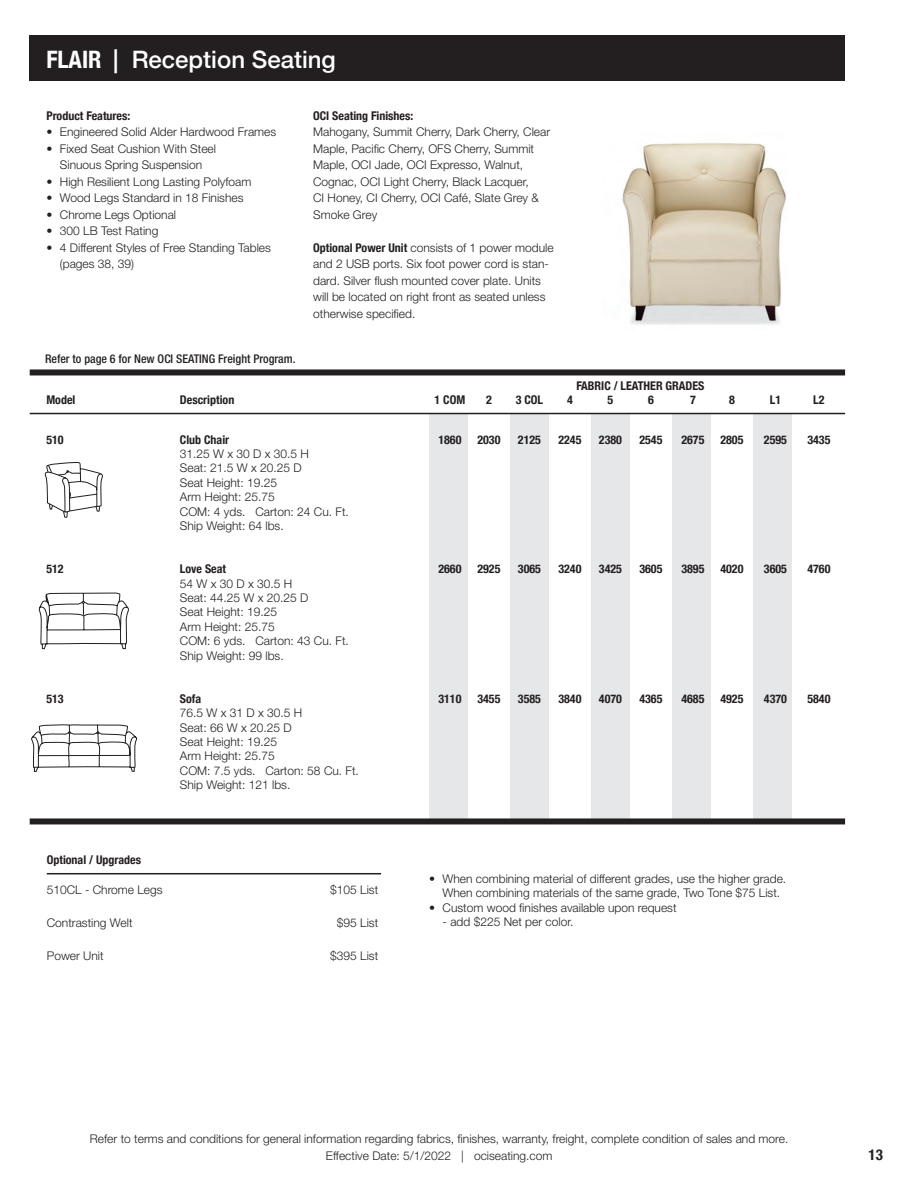
<style>
.page{position:relative;width:918px;height:1188px;background:#fff}
.page>*{position:absolute;margin:0;border:0;box-sizing:border-box;transform-origin:0 0}
.t1{font:500 24px "Helvetica Neue";color:#fff}
.t2{font:700 condensed 15px "Helvetica Neue";color:#231f20}
.t3{font:300 12px/14.4px "Helvetica Neue LT Std";color:#231f20}
.t4{font:700 condensed 12px "Helvetica Neue";color:#231f20}
.t5{font:500 condensed 12px "Helvetica Neue";color:#231f20}
.s1{font-weight:700;font-stretch:condensed}
.s2{font-family:"Helvetica Neue";font-weight:700;font-stretch:condensed}
</style>
<div class="page">
<div style="left:30px;top:35px;width:815px;height:46px;background:#231f20"></div>
<div style="left:30px;top:369px;width:815px;height:6px;background:#231f20"></div>
<div style="left:429px;top:414px;width:39px;height:407px;background:#e6e7e9"></div>
<div style="left:510px;top:414px;width:39px;height:407px;background:#e6e7e9"></div>
<div style="left:591px;top:414px;width:39px;height:407px;background:#e6e7e9"></div>
<div style="left:672px;top:414px;width:39px;height:407px;background:#e6e7e9"></div>
<div style="left:753px;top:414px;width:39px;height:407px;background:#e6e7e9"></div>
<hr style="left:30px;top:413px;width:815px;height:1px;background:#231f20">
<div style="left:30px;top:818px;width:815px;height:6px;background:#231f20"></div>
<hr style="left:47px;top:873px;width:334px;height:1px;background:#231f20">
<svg style="left:44px;top:462px;width:59px;height:56px"></svg>
<svg style="left:38px;top:593px;width:91px;height:56px"></svg>
<svg style="left:31px;top:724px;width:106px;height:48px"></svg>
<img style="left:622px;top:143px;width:164px;height:182px">
<h1 class="t1" style="left:46px;top:40px;width:291px"><span class="s1">FLAIR</span> | Reception Seating</h1>
<p class="t4" style="left:46px;top:105px;width:85px">Product Features:</p>
<p class="t3" style="left:46px;top:124px;width:231px">• Engineered Solid Alder Hardwood Frames</p>
<p class="t3" style="left:46px;top:140px;width:171px;line-height:16.5px;text-align:center">• Fixed Seat Cushion With Steel<br>Sinuous Spring Suspension</p>
<p class="t3" style="left:46px;top:174px;width:207px">• High Resilient Long Lasting Polyfoam</p>
<p class="t3" style="left:46px;top:190px;width:199px">• Wood Legs Standard in 18 Finishes</p>
<p class="t3" style="left:46px;top:207px;width:131px">• Chrome Legs Optional</p>
<p class="t3" style="left:46px;top:223px;width:113px">• 300 LB Test Rating</p>
<p class="t3" style="left:60px;top:239px;width:212px;line-height:16.5px;text-indent:-14px">• 4 Different Styles of Free Standing Tables (pages 38, 39)</p>
<p class="t4" style="left:313px;top:105px;width:102px">OCI Seating Finishes:</p>
<p class="t3" style="left:313px;top:123px;width:238px;line-height:16.5px">Mahogany, Summit Cherry, Dark Cherry, Clear Maple, Pacific Cherry, OFS Cherry, Summit Maple, OCI Jade, OCI Expresso, Walnut, Cognac, OCI Light Cherry, Black Lacquer,<br>CI Honey, CI Cherry, OCI Café, Slate Grey &amp; Smoke Grey</p>
<p class="t3" style="left:313px;top:239px;width:242px;line-height:16.5px"><span class="s2">Optional Power Unit</span> consists of 1 power module and 2 USB ports. Six foot power cord is stan&shy;dard. Silver flush mounted cover plate. Units will be located on right front as seated unless otherwise specified.</p>
<p class="t5" style="left:45px;top:352px;width:252px">Refer to page 6 for New OCI SEATING Freight Program.</p>
<p class="t4" style="left:576px;top:375px;width:130px">FABRIC / LEATHER GRADES</p>
<p class="t4" style="left:46px;top:390px;width:31px">Model</p>
<p class="t4" style="left:180px;top:390px;width:56px">Description</p>
<p class="t4" style="left:435px;top:390px;width:32px">1 COM</p>
<p class="t4" style="left:486px;top:390px;width:7px">2</p>
<p class="t4" style="left:516px;top:390px;width:29px">3 COL</p>
<p class="t4" style="left:567px;top:390px;width:7px">4</p>
<p class="t4" style="left:608px;top:390px;width:7px">5</p>
<p class="t4" style="left:648px;top:390px;width:7px">6</p>
<p class="t4" style="left:690px;top:390px;width:7px">7</p>
<p class="t4" style="left:729px;top:390px;width:7px">8</p>
<p class="t4" style="left:770px;top:390px;width:13px">L1</p>
<p class="t4" style="left:813px;top:390px;width:13px">L2</p>
<p class="t4" style="left:46px;top:429px;width:19px">510</p>
<p class="t4" style="left:180px;top:429px;width:51px">Club Chair</p>
<p class="t4" style="left:438px;top:429px;width:25px">1860</p>
<p class="t4" style="left:477px;top:429px;width:25px">2030</p>
<p class="t4" style="left:518px;top:429px;width:25px">2125</p>
<p class="t4" style="left:558px;top:429px;width:25px">2245</p>
<p class="t4" style="left:599px;top:429px;width:25px">2380</p>
<p class="t4" style="left:639px;top:429px;width:25px">2545</p>
<p class="t4" style="left:681px;top:429px;width:25px">2675</p>
<p class="t4" style="left:720px;top:429px;width:25px">2805</p>
<p class="t4" style="left:764px;top:429px;width:25px">2595</p>
<p class="t4" style="left:807px;top:429px;width:25px">3435</p>
<p class="t3" style="left:180px;top:446px;width:168px">31.25 W x 30 D x 30.5 H<br>Seat: 21.5 W x 20.25 D<br>Seat Height: 19. 25<br>Arm Height: 25. 75<br>COM: 4 yds. Carton: 24 Cu. Ft.<br>Ship Weight: 64 lbs.</p>
<p class="t4" style="left:46px;top:559px;width:19px">512</p>
<p class="t4" style="left:180px;top:559px;width:48px">Love Seat</p>
<p class="t4" style="left:438px;top:559px;width:25px">2660</p>
<p class="t4" style="left:477px;top:559px;width:25px">2925</p>
<p class="t4" style="left:518px;top:559px;width:25px">3065</p>
<p class="t4" style="left:558px;top:559px;width:25px">3240</p>
<p class="t4" style="left:599px;top:559px;width:25px">3425</p>
<p class="t4" style="left:639px;top:559px;width:25px">3605</p>
<p class="t4" style="left:681px;top:559px;width:25px">3895</p>
<p class="t4" style="left:720px;top:559px;width:25px">4020</p>
<p class="t4" style="left:764px;top:559px;width:25px">3605</p>
<p class="t4" style="left:807px;top:559px;width:25px">4760</p>
<p class="t3" style="left:180px;top:576px;width:168px">54 W x 30 D x 30. 5 H<br>Seat: 44. 25 W x 20. 25 D<br>Seat Height: 19. 25<br>Arm Height: 25. 75<br>COM: 6 yds. Carton: 43 Cu. Ft.<br>Ship Weight: 99 lbs.</p>
<p class="t4" style="left:46px;top:689px;width:19px">513</p>
<p class="t4" style="left:180px;top:689px;width:23px">Sofa</p>
<p class="t4" style="left:438px;top:689px;width:25px">3110</p>
<p class="t4" style="left:477px;top:689px;width:25px">3455</p>
<p class="t4" style="left:518px;top:689px;width:25px">3585</p>
<p class="t4" style="left:558px;top:689px;width:25px">3840</p>
<p class="t4" style="left:599px;top:689px;width:25px">4070</p>
<p class="t4" style="left:639px;top:689px;width:25px">4365</p>
<p class="t4" style="left:681px;top:689px;width:25px">4685</p>
<p class="t4" style="left:720px;top:689px;width:25px">4925</p>
<p class="t4" style="left:764px;top:689px;width:25px">4370</p>
<p class="t4" style="left:807px;top:689px;width:25px">5840</p>
<p class="t3" style="left:180px;top:705px;width:178px">76.5 W x 31 D x 30.5 H<br>Seat: 66 W x 20. 25 D<br>Seat Height: 19. 25<br>Arm Height: 25. 75<br>COM: 7. 5 yds. Carton: 58 Cu. Ft.<br>Ship Weight: 121 lbs.</p>
<p class="t4" style="left:47px;top:849px;width:96px">Optional / Upgrades</p>
<p class="t3" style="left:47px;top:883px;width:117px">510CL - Chrome Legs</p>
<p class="t3" style="left:330px;top:883px;width:50px">$105 List</p>
<p class="t3" style="left:47px;top:916px;width:87px">Contrasting Welt</p>
<p class="t3" style="left:337px;top:916px;width:43px">$95 List</p>
<p class="t3" style="left:47px;top:949px;width:58px">Power Unit</p>
<p class="t3" style="left:330px;top:949px;width:50px">$395 List</p>
<p class="t3" style="left:443px;top:871px;width:343px;text-indent:-14px">• When combining material of different grades, use the higher grade.<br>When combining materials of the same grade, Two Tone $75 List.</p>
<p class="t3" style="left:429px;top:900px;width:249px">• Custom wood finishes available upon request</p>
<p class="t3" style="left:443px;top:915px;width:130px">- add $225 Net per color.</p>
<p class="t3" style="left:90px;top:1131px;width:700px;line-height:16.5px;text-align:center">Refer to terms and conditions for general information regarding fabrics, finishes, warranty, freight, complete condition of sales and more.<br>Effective Date: 5/1/2022 | ociseating.com</p>
<p class="t2" style="left:869px;top:1142px;width:16px">13</p>
</div>
